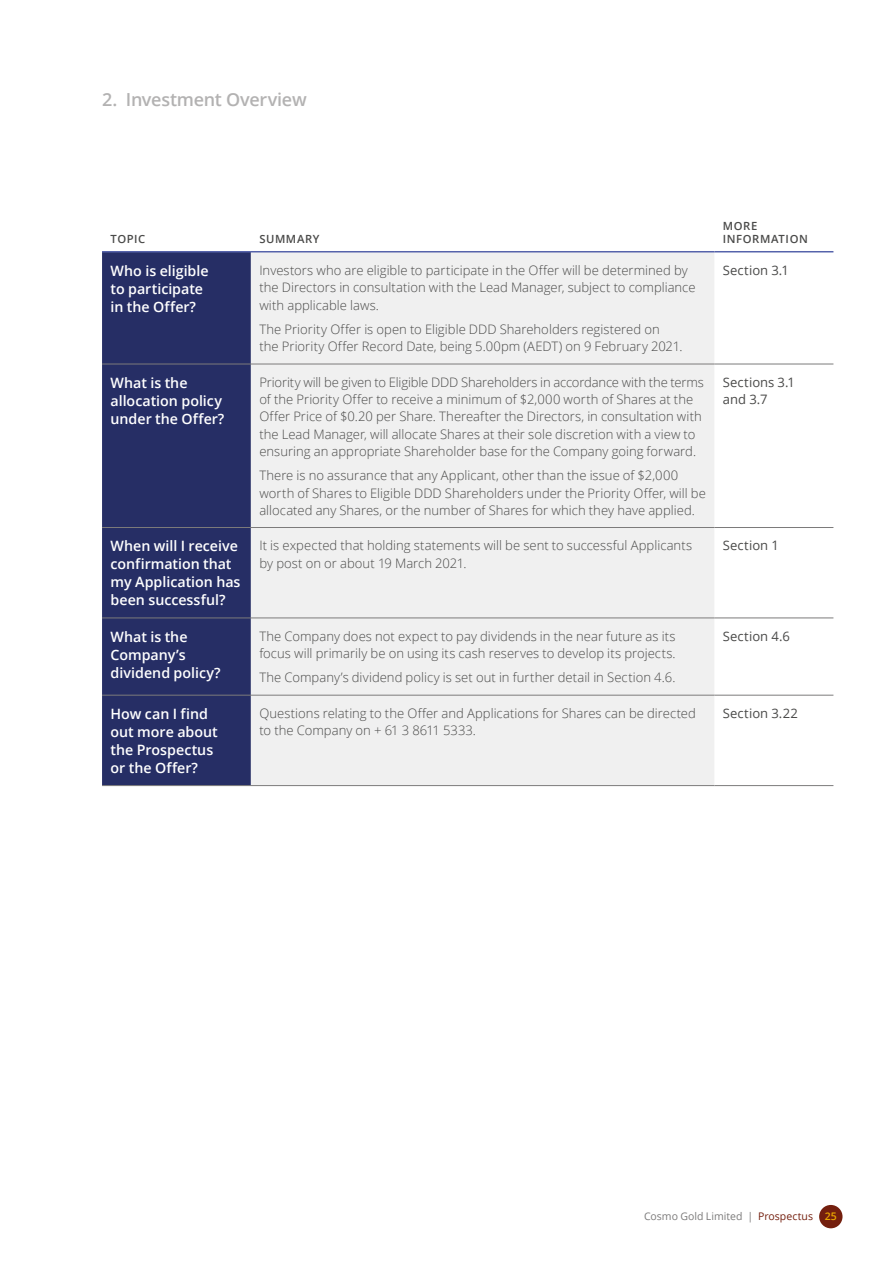
<style>
.page{position:relative;width:893px;height:1263px;background:#fff}
.page>*{position:absolute;margin:0;border:0;box-sizing:border-box;transform-origin:0 0}
.t1{font:600 18px "Open Sans";letter-spacing:-.015em;color:#b3b2b2}
.t2{font:600 14.25px/18px "Open Sans";color:#fff}
.t3{font:300 13.05px/17.2px "Open Sans";color:#4a4a49}
.t4{font:13.05px/17.2px "Open Sans";letter-spacing:.01em;color:#4a4a49}
.t5{font:600 11.25px/13.5px "Open Sans";letter-spacing:.05em;color:#4a4a49}
.t6{font:10.5px "Open Sans";color:#7c7b7b}
.s1{color:#741f0e}
.s2{font-weight:600;color:#eaa800}
</style>
<div class="page">
<div style="left:102px;top:252px;width:149px;height:533px;background:#262e65"></div>
<div style="left:251px;top:252px;width:463px;height:533px;background:#f0f0f0"></div>
<hr style="left:714px;top:364px;width:119px;height:1px;background:#7c7b7b">
<hr style="left:714px;top:527px;width:119px;height:1px;background:#7c7b7b">
<hr style="left:714px;top:618px;width:119px;height:1px;background:#7c7b7b">
<hr style="left:714px;top:695px;width:119px;height:1px;background:#7c7b7b">
<hr style="left:251px;top:251px;width:463px;height:1px;background:#5663ab">
<hr style="left:714px;top:251px;width:119px;height:1px;background:#5663ab">
<hr style="left:102px;top:251px;width:149px;height:1px;background:#5663ab">
<hr style="left:102px;top:364px;width:149px;height:1px;background:#7c7b7b">
<hr style="left:102px;top:527px;width:149px;height:1px;background:#7c7b7b">
<hr style="left:102px;top:618px;width:149px;height:1px;background:#7c7b7b">
<hr style="left:102px;top:695px;width:149px;height:1px;background:#7c7b7b">
<hr style="left:102px;top:785px;width:149px;height:1px;background:#7c7b7b">
<hr style="left:251px;top:364px;width:463px;height:1px;background:#7c7b7b">
<hr style="left:251px;top:527px;width:463px;height:1px;background:#7c7b7b">
<hr style="left:251px;top:618px;width:463px;height:1px;background:#7c7b7b">
<hr style="left:251px;top:695px;width:463px;height:1px;background:#7c7b7b">
<hr style="left:251px;top:785px;width:463px;height:1px;background:#7c7b7b">
<hr style="left:714px;top:785px;width:119px;height:1px;background:#7c7b7b">
<div style="left:819px;top:1205px;width:23px;height:23px;background:#741f0e;border-radius:50%"></div>
<h1 class="t1" style="left:102px;top:88px;width:206px">2. Investment Overview</h1>
<p class="t5" style="left:111px;top:232px;width:36px">TOPIC</p>
<p class="t5" style="left:259px;top:232px;width:62px">SU MMARY</p>
<p class="t2" style="left:111px;top:261px;width:100px">Who is eligible to participate in the Offer?</p>
<p class="t3" style="left:259px;top:261px;width:438px">Investors who are eligible to participate in the Offer will be determined by the Directors in consultation with the Lead Manager, subject to compliance with applicable laws.</p>
<p class="t3" style="left:259px;top:320px;width:425px">The Priority Offer is open to Eligible DDD Shareholders registered on<br>the Priority Offer Record Date, being 5.00pm (AEDT) on 9 February 2021.</p>
<p class="t2" style="left:111px;top:373px;width:115px">What is the allocation policy under the Offer?</p>
<p class="t3" style="left:259px;top:373px;width:446px">Priority will be given to Eligible DDD Shareholders in accordance with the terms of the Priority Offer to receive a minimum of $2,000 worth of Shares at the Offer Price of $0.20 per Share. Thereafter the Directors, in consultation with the Lead Manager, will allocate Shares at their sole discretion with a view to ensuring an appropriate Shareholder base for the Company going forward.</p>
<p class="t3" style="left:259px;top:466px;width:448px">There is no assurance that any Applicant, other than the issue of $2,000 worth of Shares to Eligible DDD Shareholders under the Priority Offer, will be allocated any Shares, or the number of Shares for which they have applied.</p>
<p class="t5" style="left:723px;top:219px;width:87px">MORE<br>INFORMATION</p>
<p class="t4" style="left:723px;top:261px;width:68px">Section 3.1</p>
<p class="t4" style="left:723px;top:373px;width:74px">Sections 3.1 and 3.7</p>
<p class="t2" style="left:111px;top:537px;width:132px">When will I receive confirmation that my Application has been successful?</p>
<p class="t3" style="left:259px;top:536px;width:434px">It is expected that holding statements will be sent to successful Applicants by post on or about 19 March 2021.</p>
<p class="t4" style="left:723px;top:536px;width:57px">Section 1</p>
<p class="t2" style="left:111px;top:627px;width:112px">What is the<br>Company’s dividend policy?</p>
<p class="t3" style="left:259px;top:627px;width:418px">The Company does not expect to pay dividends in the near future as its focus will primarily be on using its cash reserves to develop its projects.</p>
<p class="t4" style="left:723px;top:627px;width:69px">Section 4.6</p>
<p class="t3" style="left:259px;top:669px;width:418px">The Company’s dividend policy is set out in further detail in Section 4.6.</p>
<p class="t2" style="left:111px;top:704px;width:109px">How can I find out more about the Prospectus or the Offer?</p>
<p class="t3" style="left:259px;top:704px;width:438px">Questions relating to the Offer and Applications for Shares can be directed to the Company on + 61 3 8611 5333.</p>
<p class="t4" style="left:723px;top:704px;width:76px">Section 3.22</p>
<p class="t6" style="left:644px;top:1209px;width:194px">Cosmo Gold Limited | <span class="s1">Prospectus</span> <span class="s2">25</span></p>
</div>
